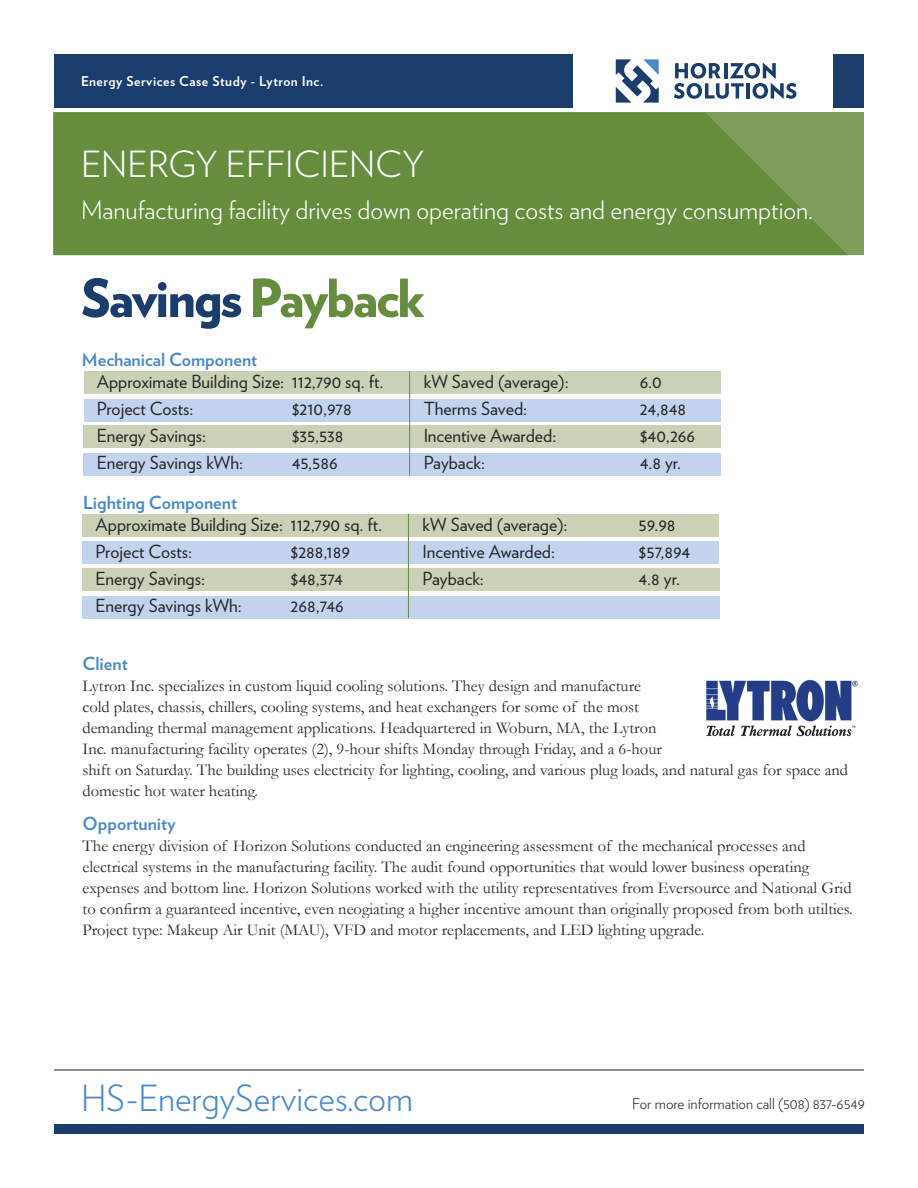
<style>
.page{position:relative;width:918px;height:1188px;background:#fff}
.page>*{position:absolute;margin:0;border:0;box-sizing:border-box;transform-origin:0 0}
.Headlines{font:900 52.5px "Verlag";letter-spacing:-.04em;color:#1b3d6e}
.t1{font:300 36px "Verlag";color:#498bca}
._2_Sub_title{font:300 36px "Verlag";color:#fff}
._2_Sub_title-2{font:300 25.5px "Verlag";color:#fff}
._4_Benefit{font:18px "Verlag";color:#262729}
._8_Body_Copy{font:700 18px "Verlag";color:#498bca}
._8_Body_Copy-2{font:16.5px/21px "Garamond";color:#262729}
.t2{font:300 15px "Verlag";color:#262729}
._3_Division{font:700 13.5px "Verlag";letter-spacing:.04em;color:#fff}
.s1{color:#658d3d}
</style>
<div class="page">
<svg style="left:616px;top:59px;width:43px;height:44px"></svg>
<svg style="left:674px;top:63px;width:122px;height:36px"></svg>
<svg style="left:54px;top:113px;width:794px;height:142px;background:#678e3f"></svg>
<hr style="left:54px;top:1070px;width:810px;height:1px;background:#231f20">
<div style="left:84px;top:399px;width:637px;height:22px;background:#c4d3ed"></div>
<div style="left:83px;top:453px;width:638px;height:23px;background:#c4d3ed"></div>
<div style="left:54px;top:54px;width:519px;height:54px;background:#1b3d6e"></div>
<div style="left:833px;top:54px;width:31px;height:54px;background:#1b3d6e"></div>
<div style="left:54px;top:1124px;width:810px;height:10px;background:#1b3d6e"></div>
<div style="left:84px;top:371px;width:637px;height:23px;background:#c9d2b6"></div>
<div style="left:83px;top:425px;width:638px;height:23px;background:#c9d2b6"></div>
<img style="left:706px;top:679px;width:152px;height:58px">
<hr style="left:409px;top:371px;width:1px;height:105px;background:#658d3d">
<div style="left:82px;top:542px;width:637px;height:22px;background:#c4d3ed"></div>
<div style="left:82px;top:596px;width:637px;height:22px;background:#c4d3ed"></div>
<div style="left:82px;top:514px;width:637px;height:22px;background:#c9d2b6"></div>
<div style="left:82px;top:568px;width:637px;height:23px;background:#c9d2b6"></div>
<hr style="left:408px;top:514px;width:1px;height:104px;background:#658d3d">
<p class="_3_Division" style="left:81px;top:71px;width:244px">Energy Services Case Study - Lytron Inc.</p>
<p class="_3_Division" style="left:83px;top:71px;width:60px">Line Card</p>
<p class="_2_Sub_title" style="left:81px;top:138px;width:345px">ENERGY EFFICIENCY</p>
<p class="_2_Sub_title-2" style="left:81px;top:191px;width:733px">Manufacturing facility drives down operating costs and energy consumption.</p>
<p class="Headlines" style="left:81px;top:255px;width:345px">Savings <span class="s1">Payback</span></p>
<p class="_8_Body_Copy" style="left:82px;top:345px;width:177px">Mechanical Component</p>
<p class="_4_Benefit" style="left:97px;top:369px;width:288px">Approximate Building Size: 112,790 sq. ft.</p>
<p class="_4_Benefit" style="left:97px;top:396px;width:98px">Project Costs:</p>
<p class="_4_Benefit" style="left:292px;top:396px;width:61px">$210,978</p>
<p class="_4_Benefit" style="left:97px;top:423px;width:111px">Energy Savings:</p>
<p class="_4_Benefit" style="left:292px;top:423px;width:53px">$35,538</p>
<p class="_4_Benefit" style="left:97px;top:450px;width:148px">Energy Savings kWh:</p>
<p class="_4_Benefit" style="left:292px;top:450px;width:48px">45,586</p>
<p class="_8_Body_Copy" style="left:83px;top:488px;width:156px">Lighting Component</p>
<p class="_4_Benefit" style="left:96px;top:511px;width:288px">Approximate Building Size: 112,790 sq. ft.</p>
<p class="_4_Benefit" style="left:96px;top:538px;width:98px">Project Costs:</p>
<p class="_4_Benefit" style="left:291px;top:538px;width:61px">$288,189</p>
<p class="_4_Benefit" style="left:96px;top:565px;width:111px">Energy Savings:</p>
<p class="_4_Benefit" style="left:291px;top:565px;width:54px">$48,374</p>
<p class="_4_Benefit" style="left:96px;top:592px;width:148px">Energy Savings kWh:</p>
<p class="_4_Benefit" style="left:291px;top:592px;width:55px">268,746</p>
<p class="_4_Benefit" style="left:424px;top:369px;width:146px">kW Saved (average):</p>
<p class="_4_Benefit" style="left:640px;top:369px;width:24px">6.0</p>
<p class="_4_Benefit" style="left:424px;top:396px;width:105px">Therms Saved:</p>
<p class="_4_Benefit" style="left:640px;top:396px;width:48px">24,848</p>
<p class="_4_Benefit" style="left:424px;top:423px;width:134px">Incentive Awarded:</p>
<p class="_4_Benefit" style="left:640px;top:423px;width:57px">$40,266</p>
<p class="_4_Benefit" style="left:424px;top:450px;width:63px">Payback:</p>
<p class="_4_Benefit" style="left:640px;top:450px;width:43px">4.8 yr.</p>
<p class="_4_Benefit" style="left:423px;top:511px;width:146px">kW Saved (average):</p>
<p class="_4_Benefit" style="left:639px;top:511px;width:38px">59.98</p>
<p class="_4_Benefit" style="left:423px;top:538px;width:134px">Incentive Awarded:</p>
<p class="_4_Benefit" style="left:639px;top:538px;width:53px">$57,894</p>
<p class="_4_Benefit" style="left:423px;top:565px;width:63px">Payback:</p>
<p class="_4_Benefit" style="left:639px;top:565px;width:43px">4.8 yr.</p>
<p class="_8_Body_Copy" style="left:83px;top:649px;width:47px">Client</p>
<p class="_8_Body_Copy-2" style="left:83px;top:674px;width:767px">Lytron Inc. specializes in custom liquid cooling solutions. They design and manufacture<br>cold plates, chassis, chillers, cooling systems, and heat exchangers for some of the most<br>demanding thermal management applications. Headquartered in Woburn, MA, the Lytron<br>Inc. manufacturing facility operates (2), 9-hour shifts Monday through Friday, and a 6-hour<br>shift on Saturday. The building uses electricity for lighting, cooling, and various plug loads, and natural gas for space and domestic hot water heating.</p>
<p class="_8_Body_Copy" style="left:83px;top:809px;width:95px">Opportunity</p>
<p class="_8_Body_Copy-2" style="left:83px;top:835px;width:772px">The energy division of Horizon Solutions conducted an engineering assessment of the mechanical processes and electrical systems in the manufacturing facility. The audit found opportunities that would lower business operating expenses and bottom line. Horizon Solutions worked with the utility representatives from Eversource and National Grid to confirm a guaranteed incentive, even neogiating a higher incentive amount than originally proposed from both utilties.<br>Project type: Makeup Air Unit (MAU), VFD and motor replacements, and LED lighting upgrade.</p>
<h2 class="t1" style="left:81px;top:1071px;width:334px">HS-EnergyServices.com</h2>
<p class="t2" style="left:632px;top:1093px;width:234px">For more information call (508) 837-6549</p>
</div>
